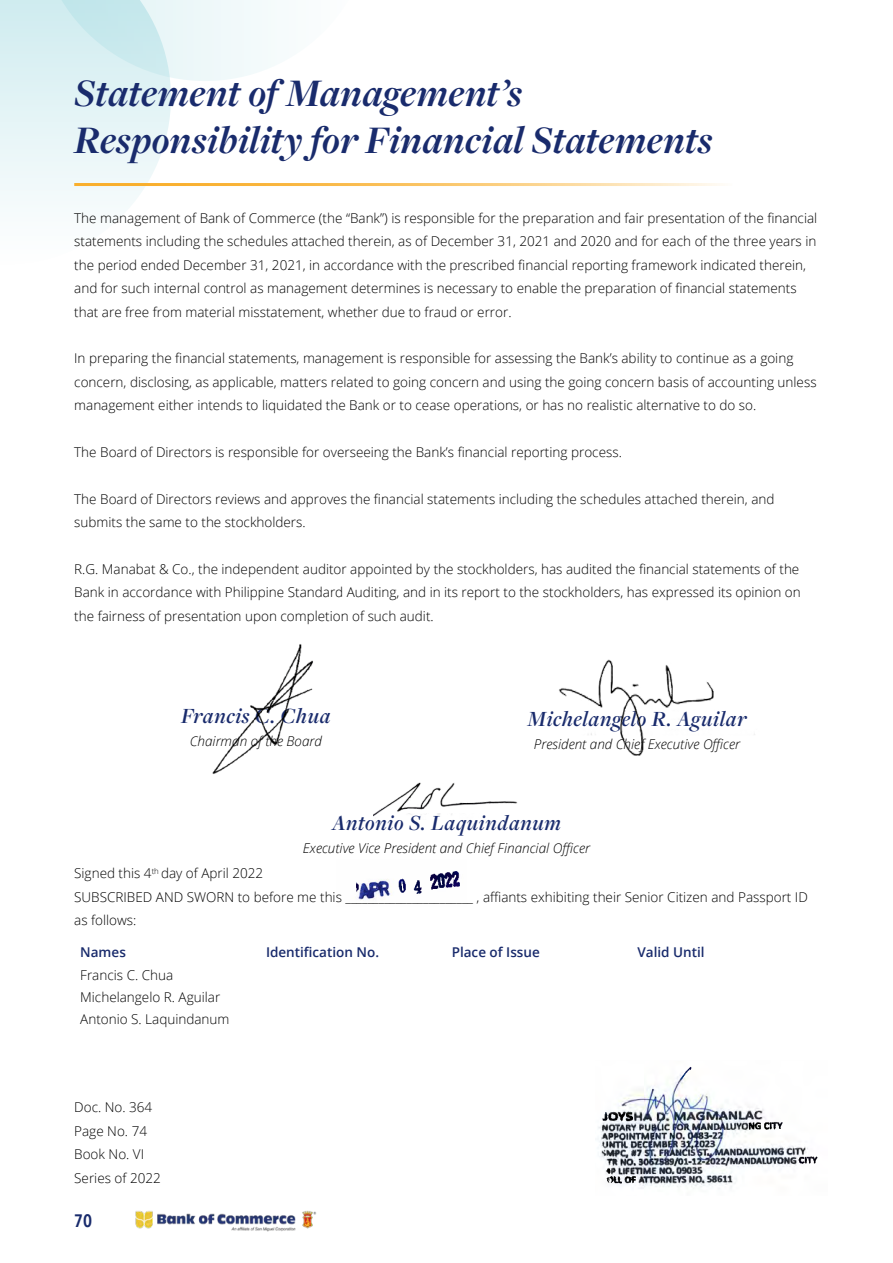
<style>
.page{position:relative;width:893px;height:1263px;background:#fff}
.page>*{position:absolute;margin:0;border:0;box-sizing:border-box;transform-origin:0 0}
.t1{font:italic 700 40.5px/46.8px "Freight Disp Pro";letter-spacing:.005em;color:#192b6c}
.t2{font:italic 600 22.5px "Freight Disp Pro";letter-spacing:.03em;color:#192b6c}
.t3{font:600 18px "Avenir Next Condensed";color:#192b6c}
.t4{font:300 13.5px/23.4px "Open Sans";color:#000}
.t5{font:italic 300 13.5px "Open Sans";color:#000}
.t6{font:600 13.5px "Open Sans";color:#192b6c}
</style>
<div class="page">
<svg style="left:0;top:0;width:171px;height:207px;fill:#e8f5f7"></svg>
<svg style="left:37px;top:0;width:234px;height:81px"></svg>
<img style="left:356px;top:871px;width:104px;height:29px">
<img style="left:598px;top:1067px;width:220px;height:122px">
<hr style="left:74px;top:183px;width:658px;height:3px;background:#f9af2c">
<img style="left:559px;top:659px;width:196px;height:97px">
<img style="left:374px;top:782px;width:144px;height:34px">
<img style="left:212px;top:644px;width:101px;height:130px">
<img style="left:135px;top:1210px;width:181px;height:22px">
<h1 class="t1" style="left:74px;top:69px;width:640px">Statement of Management’s<br>Responsibility for Financial Statements</h1>
<p class="t4" style="left:74px;top:206px;width:744px">The management of Bank of Commerce (the “Bank”) is responsible for the preparation and fair presentation of the financial statements including the schedules attached therein, as of December 31, 2021 and 2020 and for each of the three years in the period ended December 31, 2021, in accordance with the prescribed financial reporting framework indicated therein, and for such internal control as management determines is necessary to enable the preparation of financial statements that are free from material misstatement, whether due to fraud or error.</p>
<p class="t4" style="left:74px;top:346px;width:744px">In preparing the financial statements, management is responsible for assessing the Bank’s ability to continue as a going concern, disclosing, as applicable, matters related to going concern and using the going concern basis of accounting unless management either intends to liquidated the Bank or to cease operations, or has no realistic alternative to do so.</p>
<p class="t4" style="left:74px;top:440px;width:549px">The Board of Directors is responsible for overseeing the Bank’s financial reporting process.</p>
<p class="t4" style="left:74px;top:487px;width:702px">The Board of Directors reviews and approves the financial statements including the schedules attached therein, and submits the same to the stockholders.</p>
<p class="t4" style="left:74px;top:557px;width:728px;text-align:justify">R.G. Manabat &amp; Co., the independent auditor appointed by the stockholders, has audited the financial statements of the Bank in accordance with Philippine Standard Auditing, and in its report to the stockholders, has expressed its opinion on the fairness of presentation upon completion of such audit.</p>
<h2 class="t2" style="left:181px;top:701px;width:151px">Francis C. Chua</h2>
<p class="t5" style="left:190px;top:732px;width:134px">Chairman of the Board</p>
<h2 class="t2" style="left:528px;top:704px;width:220px">Michelangelo R. Aguilar</h2>
<p class="t5" style="left:534px;top:735px;width:208px">President and Chief Executive Officer</p>
<h2 class="t2" style="left:332px;top:808px;width:230px">Antonio S. Laquindanum</h2>
<p class="t5" style="left:303px;top:839px;width:289px">Executive Vice President and Chief Financial Officer</p>
<p class="t4" style="left:74px;top:861px;width:735px">Signed this 4<sup>th</sup> day of April 2022<br>SUBSCRIBED AND SWORN to before me this _______________________ , affiants exhibiting their Senior Citizen and Passport ID as follows:</p>
<p class="t6" style="left:80px;top:943px;width:47px">Names</p>
<p class="t6" style="left:266px;top:943px;width:115px">Identification No.</p>
<p class="t6" style="left:452px;top:943px;width:90px">Place of Issue</p>
<p class="t6" style="left:637px;top:943px;width:69px">Valid Until</p>
<p class="t4" style="left:80px;top:963px;width:151px;line-height:22.4px">Francis C. Chua<br>Michelangelo R. Aguilar<br>Antonio S. Laquindanum</p>
<p class="t4" style="left:74px;top:1095px;width:88px">Doc. No. 364<br>Page No. 74<br>Book No. VI<br>Series of 2022</p>
<h3 class="t3" style="left:74px;top:1205px;width:19px">70</h3>
</div>
